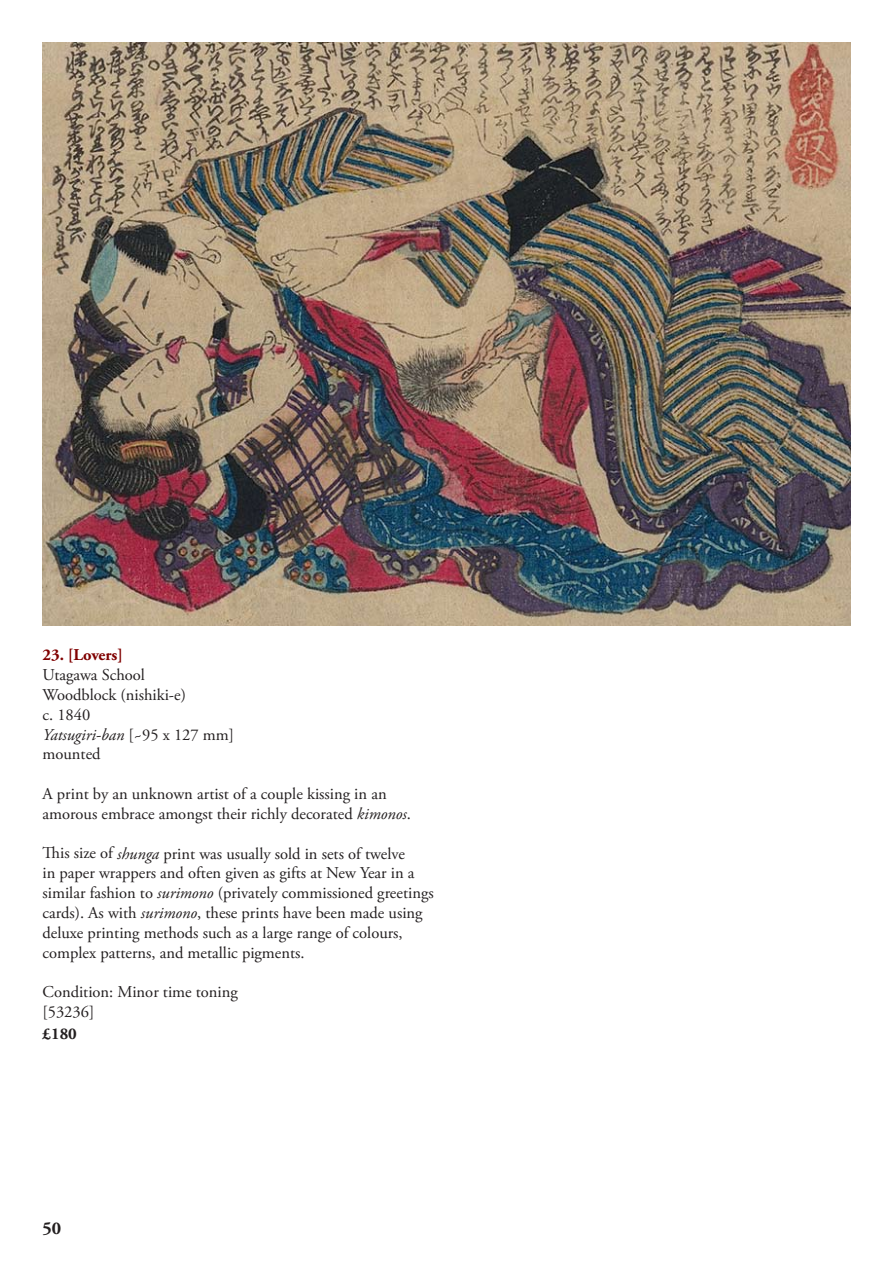
<style>
.page{position:relative;width:893px;height:1263px;background:#fff}
.page>*{position:absolute;margin:0;border:0;box-sizing:border-box;transform-origin:0 0}
.t1{font:700 18px "Adobe Garamond Pro";color:#231f20}
.t2{font:16.5px/19.8px "Adobe Garamond Pro";color:#231f20}
.t3{font:700 16.5px "Adobe Garamond Pro";color:#800000}
.t4{font:700 16.5px "Adobe Garamond Pro";color:#231f20}
.s1{font-style:italic}
</style>
<div class="page">
<img style="left:43px;top:43px;width:807px;height:582px">
<p class="t3" style="left:43px;top:646px;width:82px">23. [Lovers]</p>
<p class="t2" style="left:43px;top:666px;width:193px">Utagawa School<br>Woodblock (nishiki-e)<br>c. 1840<br><span class="s1">Yatsugiri-ban</span> [~95 x 127 mm] mounted</p>
<p class="t2" style="left:43px;top:784px;width:370px">A print by an unknown artist of a couple kissing in an amorous embrace amongst their richly decorated <span class="s1">kimonos</span>.</p>
<p class="t2" style="left:43px;top:844px;width:393px">This size of <span class="s1">shunga</span> print was usually sold in sets of twelve<br>in paper wrappers and often given as gifts at New Year in a similar fashion to <span class="s1">surimono</span> (privately commissioned greetings cards). As with <span class="s1">surimono</span>, these prints have been made using deluxe printing methods such as a large range of colours, complex patterns, and metallic pigments.</p>
<p class="t2" style="left:43px;top:982px;width:197px">Condition: Minor time toning [53236]</p>
<p class="t4" style="left:43px;top:1024px;width:36px">£180</p>
<p class="t1" style="left:43px;top:1217px;width:20px">50</p>
</div>
